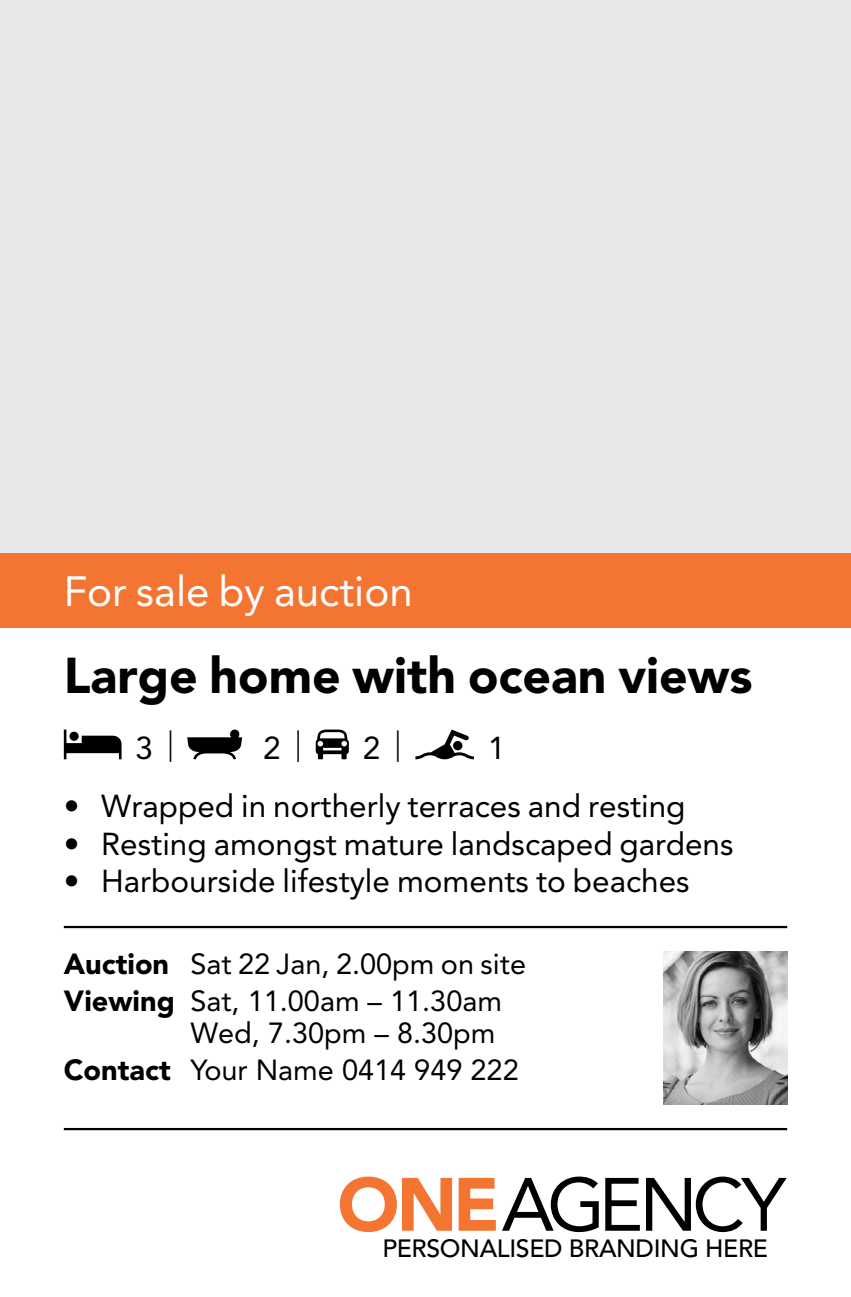
<style>
.page{position:relative;width:851px;height:1297px;background:#fff}
.page>*{position:absolute;margin:0;border:0;box-sizing:border-box;transform-origin:0 0}
.t1{font:900 49.8px "Avenir";color:#000}
.t2{font:42px "Avenir";color:#fff}
.t3{font:31.5px "Avenir";color:#000}
.t4{font:28.8px/37.5px "Avenir";color:#000}
.t5{font:500 24.9px "Avenir";letter-spacing:-.015em;color:#000}
.s1{font-weight:900}
</style>
<div class="page">
<div style="left:0;top:553px;width:850px;height:74px;background:#f47432"></div>
<hr style="left:64px;top:926px;width:723px;height:2px;background:#000">
<svg style="left:64px;top:729px;width:58px;height:30px"></svg>
<svg style="left:187px;top:729px;width:55px;height:30px"></svg>
<svg style="left:316px;top:729px;width:33px;height:30px"></svg>
<svg style="left:415px;top:729px;width:59px;height:30px"></svg>
<div style="left:0;top:0;width:850px;height:553px;background:#e6e7e8"></div>
<svg style="left:502px;top:1176px;width:96px;height:56px"></svg>
<svg style="left:605px;top:1178px;width:34px;height:53px"></svg>
<svg style="left:646px;top:1176px;width:140px;height:56px"></svg>
<svg style="left:340px;top:1176px;width:112px;height:56px"></svg>
<svg style="left:458px;top:1178px;width:38px;height:53px"></svg>
<hr style="left:64px;top:1128px;width:723px;height:2px;background:#000">
<img style="left:663px;top:951px;width:124px;height:153px">
<h2 class="t2" style="left:64px;top:567px;width:350px">For sale by auction</h2>
<h1 class="t1" style="left:64px;top:645px;width:690px">Large home with ocean views</h1>
<p class="t3" style="left:135px;top:730px;width:40px">3 <sup>|</sup></p>
<p class="t3" style="left:263px;top:730px;width:40px">2 <sup>|</sup></p>
<p class="t3" style="left:363px;top:730px;width:40px">2 <sup>|</sup></p>
<p class="t3" style="left:488px;top:730px;width:19px">1</p>
<p class="t3" style="left:64px;top:788px;width:623px">• Wrapped in northerly terraces and resting</p>
<p class="t3" style="left:64px;top:825px;width:671px">• Resting amongst mature landscaped gardens</p>
<p class="t3" style="left:64px;top:863px;width:627px">• Harbourside lifestyle moments to beaches</p>
<p class="t4" style="left:64px;top:945px;width:463px"><span class="s1">Auction</span> Sat 22 Jan, 2.00pm on site<br><span class="s1">Viewing</span> Sat, 11.00am – 11.30am</p>
<p class="t4" style="left:64px;top:1014px;width:456px;text-indent:127px">Wed, 7.30pm – 8.30pm<br><span class="s1">Contact</span> Your Name 0414 949 222</p>
<p class="t5" style="left:382px;top:1234px;width:387px">PERSONALISED BRANDING HERE</p>
</div>
